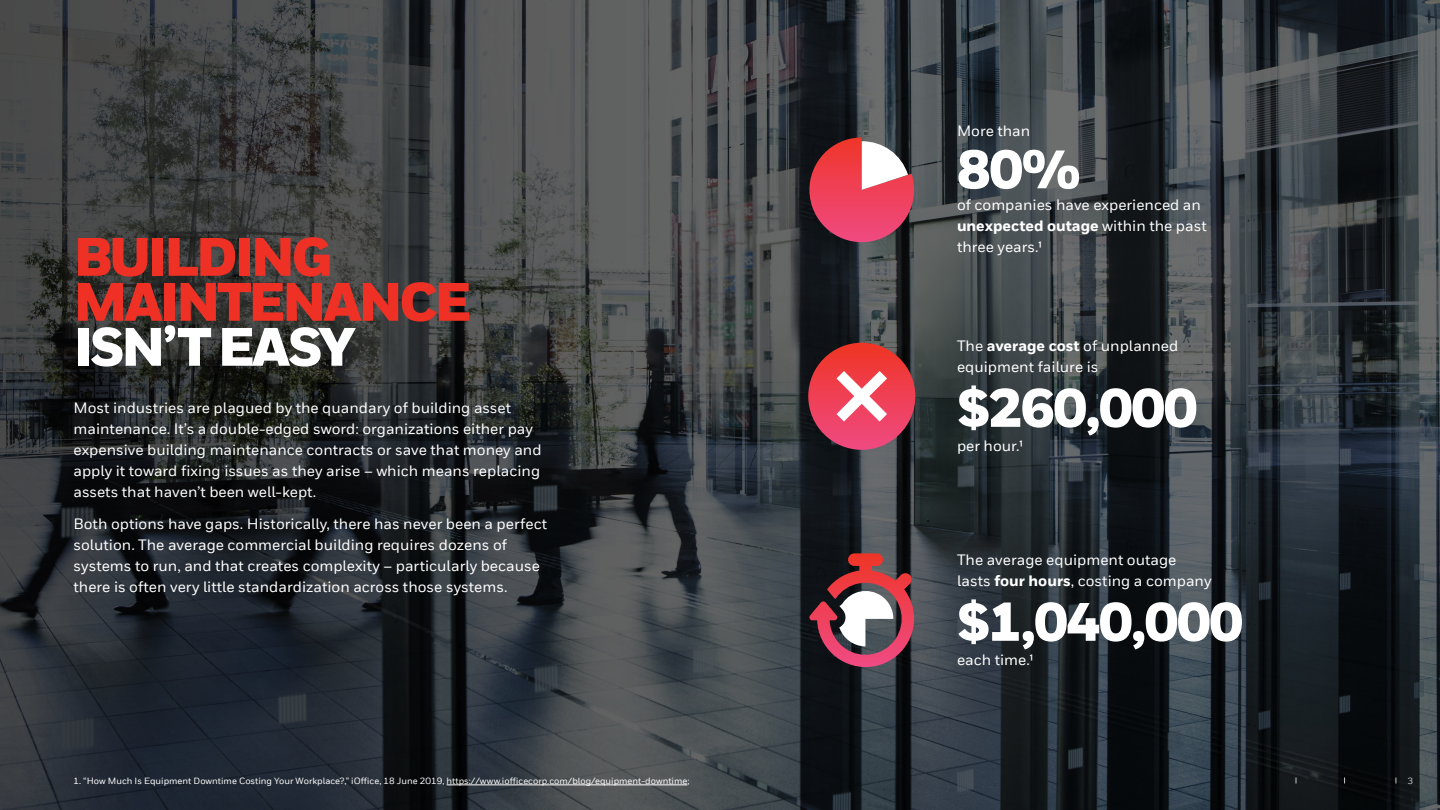
<style>
.page{position:relative;width:1440px;height:810px;background:#fff}
.page>*{position:absolute;margin:0;border:0;box-sizing:border-box;transform-origin:0 0}
.t1{font:900 54px "Honeywell Sans TT";letter-spacing:-.025em;color:#fff}
.t2{font:900 54px/45px "Honeywell Sans TT";letter-spacing:-.065em;color:#ee3124}
.t3{font:500 15px/21px "Honeywell Sans TT";color:#fff}
.t4{font:500 9px "Honeywell Sans TT";color:#fff}
.t5{font:500 9px "Honeywell Sans TT";color:#c8c8c8}
.s1{font-weight:800}
</style>
<div class="page">
<svg style="left:809px;top:0;width:631px;height:810px;background:#2e3439"></svg>
<img style="left:0;top:0;width:809px;height:810px">
<hr style="left:447px;top:785px;width:240px;height:1px;background:#fff">
<svg style="left:803px;top:137px;width:118px;height:112px;background:#a84f5e"></svg>
<svg style="left:808px;top:343px;width:107px;height:107px;background:#c34c5b"></svg>
<svg style="left:809px;top:553px;width:105px;height:115px;background:#844e58"></svg>
<h1 class="t2" style="left:74px;top:237px;width:400px">BUILDING<br>MAINTENANCE</h1>
<h1 class="t1" style="left:74px;top:314px;width:284px">ISN’T EASY</h1>
<p class="t3" style="left:74px;top:398px;width:470px">Most industries are plagued by the quandary of building asset maintenance. It’s a double-edged sword: organizations either pay expensive building maintenance contracts or save that money and apply it toward fixing issues as they arise – which means replacing assets that haven’t been well-kept.</p>
<p class="t3" style="left:74px;top:514px;width:475px">Both options have gaps. Historically, there has never been a perfect solution. The average commercial building requires dozens of systems to run, and that creates complexity – particularly because there is often very little standardization across those systems.</p>
<p class="t4" style="left:74px;top:775px;width:617px">1. “How Much Is Equipment Downtime Costing Your Workplace?,” iOffice, 18 June 2019, https://www.iofficecorp.com/blog/equipment-downtime;</p>
<p class="t3" style="left:957px;top:121px;width:75px">More than</p>
<h1 class="t1" style="left:957px;top:136px;width:125px">80%</h1>
<p class="t3" style="left:957px;top:194px;width:251px">of companies have experienced an <span class="s1">unexpected outage</span> within the past three years.¹</p>
<p class="t3" style="left:957px;top:335px;width:223px">The <span class="s1">average cost</span> of unplanned equipment failure is</p>
<h1 class="t1" style="left:957px;top:375px;width:242px">$260,000</h1>
<p class="t3" style="left:957px;top:436px;width:67px">per hour.¹</p>
<p class="t3" style="left:957px;top:549px;width:256px">The average equipment outage lasts <span class="s1">four hours</span>, costing a company</p>
<h1 class="t1" style="left:957px;top:589px;width:288px">$1,040,000</h1>
<p class="t3" style="left:957px;top:650px;width:78px">each time.¹</p>
<p class="t5" style="left:1407px;top:775px;width:7px">3</p>
</div>
